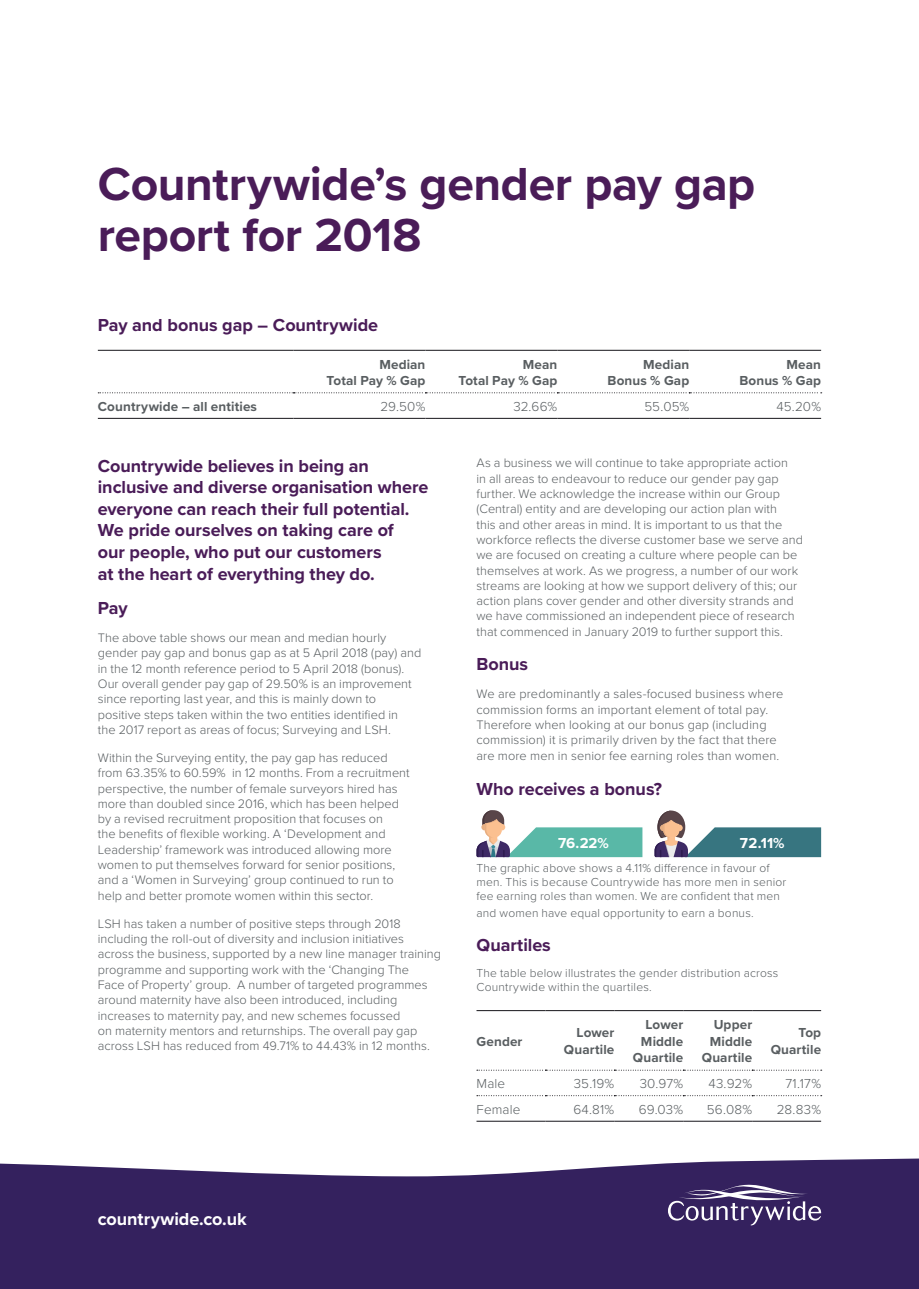
<style>
.page{position:relative;width:919px;height:1289px;background:#fff}
.page>*{position:absolute;margin:0;border:0;box-sizing:border-box;transform-origin:0 0}
.t1{font:700 48px/51px "Proxima Nova";letter-spacing:-.01em;color:#4a1c58}
.t2{font:700 18px/21.6px "Proxima Nova";letter-spacing:-.005em;color:#4a1c58}
.t3{font:700 18px "Proxima Nova";letter-spacing:-.005em;color:#fff}
.t4{font:700 15px "Proxima Nova";letter-spacing:-.005em;color:#fff}
.t5{font:700 13.5px "Proxima Nova";letter-spacing:.01em;color:#595e61}
.t6{font:300 13.5px "Proxima Nova";letter-spacing:.01em;color:#595e61}
.t7{font:300 12.75px/15.3px "Proxima Nova";letter-spacing:.005em;color:#595e61}
.t8{font:300 12px/14.4px "Proxima Nova";letter-spacing:.015em;color:#595e61}
</style>
<div class="page">
<svg style="left:0;top:1158px;width:918px;height:130px;fill:#34215e"></svg>
<svg style="left:476px;top:810px;width:166px;height:47px"></svg>
<svg style="left:654px;top:810px;width:167px;height:47px"></svg>
<hr style="left:476px;top:1010px;width:69px;height:1px;background:#16151a">
<hr style="left:545px;top:1010px;width:69px;height:1px;background:#16151a">
<hr style="left:614px;top:1010px;width:69px;height:1px;background:#16151a">
<hr style="left:683px;top:1010px;width:69px;height:1px;background:#16151a">
<hr style="left:752px;top:1010px;width:69px;height:1px;background:#16151a">
<svg style="left:477px;top:1069px;width:344px;height:1px"></svg>
<svg style="left:477px;top:1095px;width:344px;height:1px"></svg>
<hr style="left:476px;top:1120px;width:69px;height:1px;background:#16151a">
<hr style="left:545px;top:1120px;width:69px;height:1px;background:#16151a">
<hr style="left:614px;top:1120px;width:69px;height:1px;background:#16151a">
<hr style="left:683px;top:1120px;width:69px;height:1px;background:#16151a">
<hr style="left:752px;top:1120px;width:69px;height:1px;background:#16151a">
<hr style="left:98px;top:350px;width:195px;height:1px;background:#16151a">
<hr style="left:293px;top:350px;width:132px;height:1px;background:#16151a">
<hr style="left:425px;top:350px;width:132px;height:1px;background:#16151a">
<hr style="left:557px;top:350px;width:132px;height:1px;background:#16151a">
<hr style="left:689px;top:350px;width:132px;height:1px;background:#16151a">
<hr style="left:98px;top:418px;width:195px;height:1px;background:#16151a">
<hr style="left:293px;top:418px;width:132px;height:1px;background:#16151a">
<hr style="left:425px;top:418px;width:132px;height:1px;background:#16151a">
<hr style="left:557px;top:418px;width:132px;height:1px;background:#16151a">
<hr style="left:689px;top:418px;width:132px;height:1px;background:#16151a">
<svg style="left:98px;top:392px;width:723px;height:1px"></svg>
<svg style="left:668px;top:1184px;width:153px;height:41px"></svg>
<p class="t1" style="left:98px;top:157px;width:659px">Countrywide’s gender pay gap report for 2018</p>
<p class="t2" style="left:98px;top:314px;width:282px">Pay and bonus gap – Countrywide</p>
<p class="t5" style="left:379px;top:354px;width:48px">Median</p>
<p class="t5" style="left:326px;top:370px;width:100px">Total Pay % Gap</p>
<p class="t5" style="left:522px;top:354px;width:36px">Mean</p>
<p class="t5" style="left:458px;top:370px;width:100px">Total Pay % Gap</p>
<p class="t5" style="left:643px;top:354px;width:48px">Median</p>
<p class="t5" style="left:607px;top:370px;width:83px">Bonus % Gap</p>
<p class="t5" style="left:786px;top:354px;width:36px">Mean</p>
<p class="t5" style="left:739px;top:370px;width:83px">Bonus % Gap</p>
<p class="t5" style="left:98px;top:396px;width:161px">Countrywide – all entities</p>
<p class="t6" style="left:380px;top:396px;width:47px">29.50%</p>
<p class="t6" style="left:513px;top:396px;width:45px">32.66%</p>
<p class="t6" style="left:644px;top:396px;width:46px">55.05%</p>
<p class="t6" style="left:776px;top:396px;width:46px">45.20%</p>
<p class="t2" style="left:98px;top:454px;width:332px">Countrywide believes in being an inclusive and diverse organisation where everyone can reach their full potential.<br>We pride ourselves on taking care of<br>our people, who put our customers<br>at the heart of everything they do.</p>
<p class="t2" style="left:98px;top:596px;width:31px">Pay</p>
<p class="t7" style="left:98px;top:629px;width:325px">The above table shows our mean and median hourly gender pay gap and bonus gap as at 5 April 2018 (pay) and in the 12 month reference period to 5 April 2018 (bonus).<br>Our overall gender pay gap of 29.50% is an improvement since reporting last year, and this is mainly down to positive steps taken within the two entities identified in<br>the 2017 report as areas of focus; Surveying and LSH.</p>
<p class="t7" style="left:98px;top:749px;width:313px">Within the Surveying entity, the pay gap has reduced from 63.35% to 60.59% in 12 months. From a recruitment perspective, the number of female surveyors hired has more than doubled since 2016, which has been helped by a revised recruitment proposition that focuses on<br>the benefits of flexible working. A ‘Development and Leadership’ framework was introduced allowing more women to put themselves forward for senior positions, and a ‘Women in Surveying’ group continued to run to help and better promote women within this sector.</p>
<p class="t7" style="left:98px;top:915px;width:345px">LSH has taken a number of positive steps through 2018 including the roll-out of diversity and inclusion initiatives across the business, supported by a new line manager training programme and supporting work with the ‘Changing The<br>Face of Property’ group. A number of targeted programmes around maternity have also been introduced, including increases to maternity pay, and new schemes focussed<br>on maternity mentors and returnships. The overall pay gap across LSH has reduced from 49.71% to 44.43% in 12 months.</p>
<p class="t7" style="left:476px;top:455px;width:328px">As a business we will continue to take appropriate action<br>in all areas to endeavour to reduce our gender pay gap further. We acknowledge the increase within our Group (Central) entity and are developing our action plan with<br>this and other areas in mind. It is important to us that the workforce reflects the diverse customer base we serve and we are focused on creating a culture where people can be themselves at work. As we progress, a number of our work streams are looking at how we support delivery of this; our action plans cover gender and other diversity strands and we have commissioned an independent piece of research that commenced in January 2019 to further support this.</p>
<p class="t2" style="left:476px;top:653px;width:53px">Bonus</p>
<p class="t7" style="left:476px;top:685px;width:308px">We are predominantly a sales-focused business where commission forms an important element of total pay.<br>Therefore when looking at our bonus gap (including commission) it is primarily driven by the fact that there are more men in senior fee earning roles than women.</p>
<p class="t2" style="left:476px;top:777px;width:187px">Who receives a bonus?</p>
<p class="t4" style="left:558px;top:832px;width:52px">76.22%</p>
<p class="t4" style="left:740px;top:832px;width:46px">72.11%</p>
<p class="t8" style="left:476px;top:859px;width:311px">The graphic above shows a 4.11% difference in favour of men. This is because Countrywide has more men in senior fee earning roles than women. We are confident that men</p>
<p class="t8" style="left:476px;top:904px;width:279px">and women have equal opportunity to earn a bonus.</p>
<p class="t2" style="left:476px;top:933px;width:76px">Quartiles</p>
<p class="t8" style="left:476px;top:965px;width:303px;line-height:13.5px">The table below illustrates the gender distribution across<br>Countrywide within the quartiles.</p>
<p class="t5" style="left:476px;top:1031px;width:47px">Gender</p>
<p class="t5" style="left:576px;top:1022px;width:39px">Lower</p>
<p class="t5" style="left:564px;top:1039px;width:52px">Quartile</p>
<p class="t5" style="left:645px;top:1014px;width:39px">Lower</p>
<p class="t5" style="left:641px;top:1031px;width:44px">Middle</p>
<p class="t5" style="left:632px;top:1047px;width:52px">Quartile</p>
<p class="t5" style="left:713px;top:1014px;width:40px">Upper</p>
<p class="t5" style="left:709px;top:1031px;width:44px">Middle</p>
<p class="t5" style="left:701px;top:1047px;width:52px">Quartile</p>
<p class="t5" style="left:798px;top:1022px;width:24px">Top</p>
<p class="t5" style="left:770px;top:1039px;width:52px">Quartile</p>
<p class="t6" style="left:476px;top:1073px;width:30px">Male</p>
<p class="t6" style="left:573px;top:1073px;width:42px">35.19%</p>
<p class="t6" style="left:639px;top:1073px;width:45px">30.97%</p>
<p class="t6" style="left:708px;top:1073px;width:45px">43.92%</p>
<p class="t6" style="left:785px;top:1073px;width:37px">71.17%</p>
<p class="t6" style="left:476px;top:1099px;width:45px">Female</p>
<p class="t6" style="left:573px;top:1099px;width:42px">64.81%</p>
<p class="t6" style="left:638px;top:1099px;width:46px">69.03%</p>
<p class="t6" style="left:707px;top:1099px;width:47px">56.08%</p>
<p class="t6" style="left:776px;top:1099px;width:46px">28.83%</p>
<p class="t3" style="left:98px;top:1205px;width:150px">countrywide.co.uk</p>
</div>
